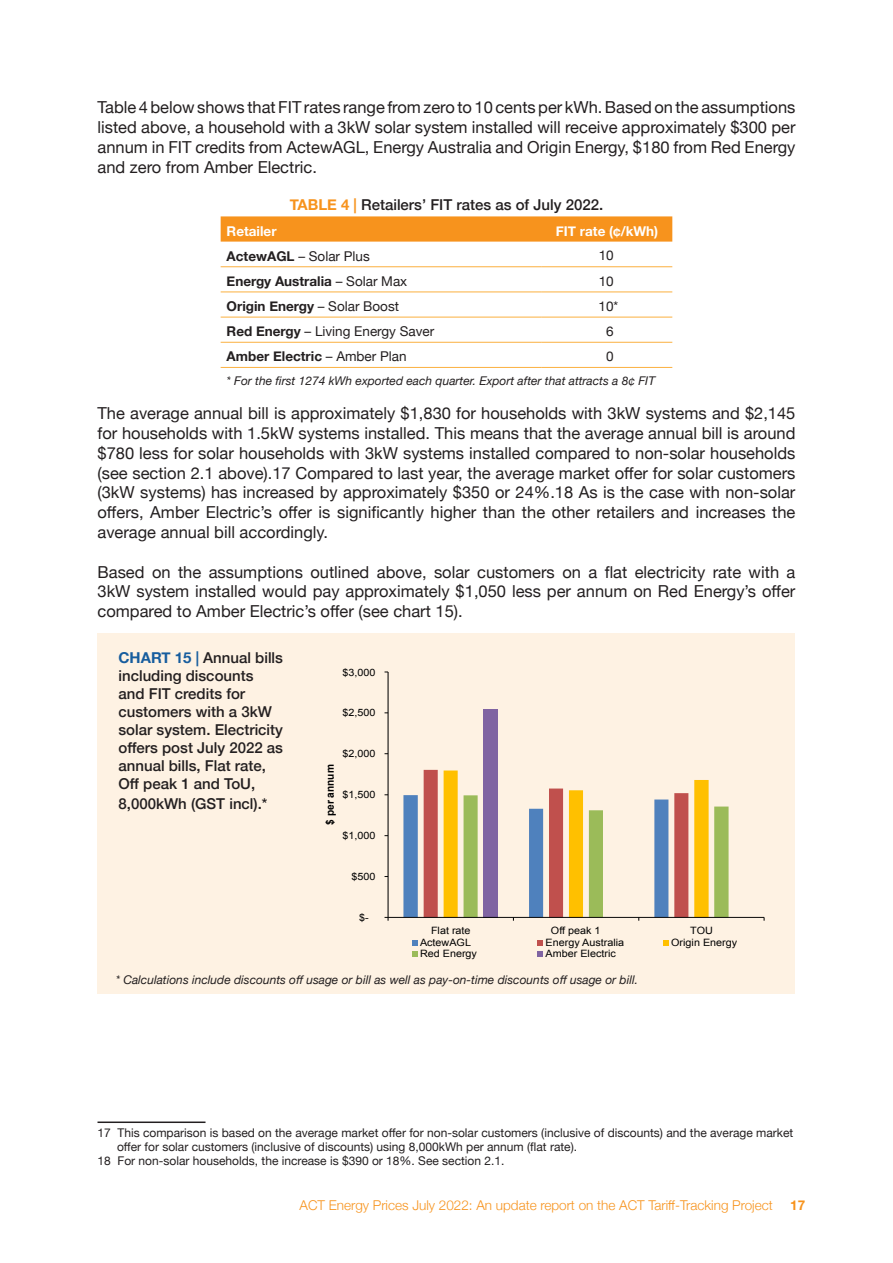
<style>
.page{position:relative;width:893px;height:1263px;background:#fff}
.page>*{position:absolute;margin:0;border:0;box-sizing:border-box;transform-origin:0 0}
.Text{font:16.5px/19.8px "Helvetica Neue";color:#231f20;text-align:justify}
.Chart_caption{font:500 15px/18px "Helvetica Neue";color:#231f20}
.Table_caption{font:500 15px "Helvetica Neue";color:#231f20}
.Table_cell_text{font:700 13.5px "Helvetica Neue";color:#231f20}
.t1{font:300 13.5px "Helvetica Neue";color:#f7931d}
.Table_cell_text-2{font:13.5px "Helvetica Neue";color:#231f20}
.Table_Cell_header{font:700 13.5px "Helvetica Neue";color:#fff}
.t2{font:700 13.5px "Helvetica Neue";color:#f7931d}
.FN_text{font:12px/14.4px "Helvetica Neue";color:#231f20}
.Table_note{font:italic 12px "Helvetica Neue";color:#231f20}
.t3{font:700 10.8px "Arial";color:#000;scale:.94 1}
.t4{font:10.05px "Arial";color:#000;scale:1.07 1}
.s1{font-weight:700;color:#f7931d}
.s2{font-weight:700}
.s3{font-weight:400}
.s4{font-weight:700;color:#175d9e}
</style>
<div class="page">
<svg style="left:221px;top:216px;width:451px;height:26px;background:#f79624"></svg>
<hr style="left:221px;top:266px;width:321px;height:1px;background:#fbb03f">
<hr style="left:542px;top:266px;width:130px;height:1px;background:#fbb03f">
<hr style="left:221px;top:292px;width:321px;height:1px;background:#fbb03f">
<hr style="left:542px;top:292px;width:130px;height:1px;background:#fbb03f">
<hr style="left:221px;top:317px;width:321px;height:1px;background:#fbb03f">
<hr style="left:542px;top:317px;width:130px;height:1px;background:#fbb03f">
<hr style="left:221px;top:342px;width:321px;height:1px;background:#fbb03f">
<hr style="left:542px;top:342px;width:130px;height:1px;background:#fbb03f">
<hr style="left:221px;top:367px;width:321px;height:1px;background:#fbb03f">
<hr style="left:542px;top:367px;width:130px;height:1px;background:#fbb03f">
<hr style="left:98px;top:1121px;width:108px;height:2px;background:#231f20">
<div style="left:98px;top:633px;width:697px;height:360px;background:#fef2e3"></div>
<div style="left:483px;top:709px;width:15px;height:208px;background:#8064a2"></div>
<hr style="left:388px;top:672px;width:1px;height:245px;background:#000">
<hr style="left:388px;top:917px;width:376px;height:1px;background:#000">
<svg style="left:403px;top:770px;width:326px;height:151px"></svg>
<svg style="left:412px;top:940px;width:5px;height:5px"></svg>
<svg style="left:537px;top:940px;width:6px;height:5px"></svg>
<svg style="left:663px;top:940px;width:6px;height:5px"></svg>
<svg style="left:412px;top:951px;width:5px;height:5px"></svg>
<svg style="left:537px;top:951px;width:6px;height:5px"></svg>
<p class="Text" style="left:98px;top:98px;width:699px">Table 4 below shows that FIT rates range from zero to 10 cents per kWh. Based on the assumptions listed above, a household with a 3kW solar system installed will receive approximately $300 per annum in FIT credits from ActewAGL, Energy Australia and Origin Energy, $180 from Red Energy and zero from Amber Electric.</p>
<p class="Table_caption" style="left:290px;top:193px;width:315px"><span class="s1">TABLE 4 |</span> Retailers’ FIT rates as of July 2022.</p>
<p class="Table_Cell_header" style="left:227px;top:220px;width:51px">Retailer</p>
<p class="Table_Cell_header" style="left:556px;top:220px;width:104px">FIT rate (¢/kWh)</p>
<p class="Table_cell_text-2" style="left:227px;top:246px;width:145px"><span class="s2">ActewAGL</span> – Solar Plus</p>
<p class="Table_cell_text-2" style="left:599px;top:246px;width:17px">10</p>
<p class="Table_cell_text" style="left:227px;top:270px;width:182px">Energy Australia <span class="s3">– Solar Max</span></p>
<p class="Table_cell_text-2" style="left:599px;top:271px;width:17px">10</p>
<p class="Table_cell_text" style="left:227px;top:296px;width:174px">Origin Energy <span class="s3">– Solar Boost</span></p>
<p class="Table_cell_text-2" style="left:599px;top:296px;width:21px">10*</p>
<p class="Table_cell_text-2" style="left:227px;top:322px;width:209px"><span class="s2">Red Energy</span> – Living Energy Saver</p>
<p class="Table_cell_text-2" style="left:606px;top:321px;width:9px">6</p>
<p class="Table_cell_text" style="left:227px;top:346px;width:181px">Amber Electric <span class="s3">– Amber Plan</span></p>
<p class="Table_cell_text-2" style="left:606px;top:347px;width:9px">0</p>
<p class="Table_note" style="left:227px;top:372px;width:430px">* For the first 1274 kWh exported each quarter. Export after that attracts a 8¢ FIT</p>
<p class="Text" style="left:98px;top:404px;width:699px">The average annual bill is approximately $1,830 for households with 3kW systems and $2,145 for households with 1.5kW systems installed. This means that the average annual bill is around $780 less for solar households with 3kW systems installed compared to non-solar households (see section 2.1 above).17 Compared to last year, the average market offer for solar customers (3kW systems) has increased by approximately $350 or 24%.18 As is the case with non-solar offers, Amber Electric’s offer is significantly higher than the other retailers and increases the average annual bill accordingly.</p>
<p class="Text" style="left:98px;top:563px;width:699px">Based on the assumptions outlined above, solar customers on a flat electricity rate with a 3kW system installed would pay approximately $1,050 less per annum on Red Energy’s offer compared to Amber Electric’s offer (see chart 15).</p>
<p class="Chart_caption" style="left:118px;top:647px;width:166px"><span class="s4">CHART 15 |</span> Annual bills including discounts and FIT credits for customers with a 3kW solar system. Electricity offers post July 2022 as annual bills, Flat rate,<br>Off peak 1 and ToU,</p>
<p class="Chart_caption" style="left:118px;top:793px;width:150px">8,000kWh (GST incl).*</p>
<p class="t4" style="left:342px;top:665px;width:32px">$3,000</p>
<p class="t4" style="left:342px;top:706px;width:32px">$2,500</p>
<p class="t4" style="left:342px;top:747px;width:32px">$2,000</p>
<p class="t3" style="left:323px;top:824px;width:65px;rotate:-90deg">$ per annum</p>
<p class="t4" style="left:342px;top:788px;width:32px">$1,500</p>
<p class="t4" style="left:342px;top:829px;width:32px">$1,000</p>
<p class="t4" style="left:351px;top:870px;width:24px">$500</p>
<p class="t4" style="left:359px;top:911px;width:10px">$-</p>
<p class="t4" style="left:431px;top:923px;width:39px">Flat rate</p>
<p class="t4" style="left:551px;top:923px;width:48px">Off peak 1</p>
<p class="t4" style="left:690px;top:923px;width:23px">TOU</p>
<p class="t4" style="left:420px;top:936px;width:49px">ActewAGL</p>
<p class="t4" style="left:546px;top:936px;width:75px">Energy Australia</p>
<p class="t4" style="left:671px;top:936px;width:63px">Origin Energy</p>
<p class="t4" style="left:420px;top:947px;width:55px">Red Energy</p>
<p class="t4" style="left:546px;top:947px;width:67px">Amber Electric</p>
<p class="Table_note" style="left:116px;top:971px;width:524px">* Calculations include discounts off usage or bill as well as pay-on-time discounts off usage or bill.</p>
<p class="FN_text" style="left:117px;top:1126px;width:678px;text-indent:-20px">17 This comparison is based on the average market offer for non-solar customers (inclusive of discounts) and the average market offer for solar customers (inclusive of discounts) using 8,000kWh per annum (flat rate).</p>
<p class="FN_text" style="left:98px;top:1155px;width:409px">18 For non-solar households, the increase is $390 or 18%. See section 2.1.</p>
<p class="t1" style="left:300px;top:1194px;width:475px">ACT Energy Prices July 2022: An update report on the ACT Tariff-Tracking Project</p>
<p class="t2" style="left:790px;top:1194px;width:17px">17</p>
</div>
